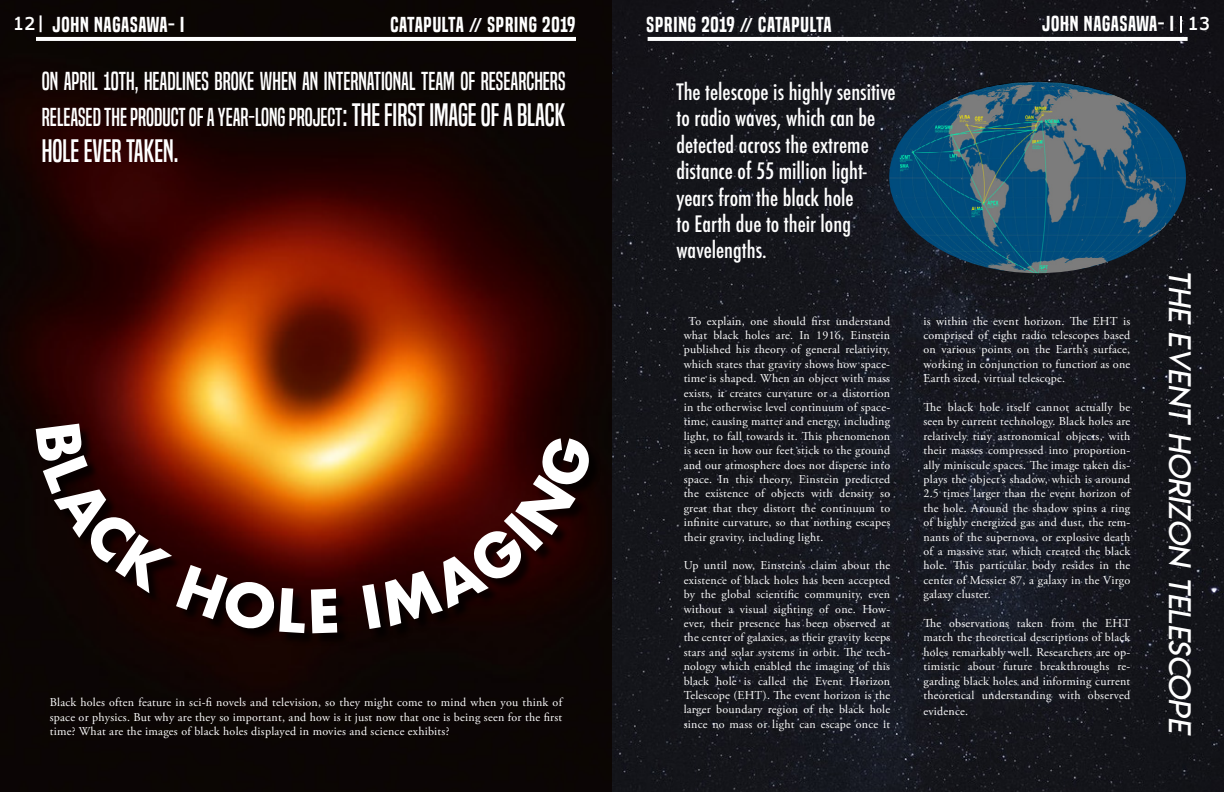
<style>
.page{position:relative;width:1224px;height:792px;background:#fff}
.page>*{position:absolute;margin:0;border:0;box-sizing:border-box;transform-origin:0 0}
.t1{font:italic 30px "Lemon Milklight";color:#fff;scale:1.06 1}
.t2{font:30px "Built Titling Rg";color:#fff}
.t3{font:24px/36px "Built Titling Rg";color:#fff}
.t4{font:500 condensed 22px/26.4px "Futura";color:#fff}
.t5{font:20px "Built Titling Sb";letter-spacing:.035em;color:#fff;scale:1.05 1}
.t6{font:700 18px "AP Hont";color:#fff}
.t7{font:12px/14.4px "Adobe Garamond Pro";letter-spacing:.02em;color:#fff;text-align:justify}
.s1{font-family:"Bebas Neue"}
.s2{font-size:30px}
</style>
<div class="page">
<img style="left:0;top:0;width:612px;height:792px">
<div style="left:37px;top:425px;width:564px;height:221px;background:#000;opacity:.75"></div>
<hr style="left:36px;top:37px;width:540px;height:4px;background:#fff">
<svg style="left:40px;top:15px;width:2px;height:17px"></svg>
<img style="left:612px;top:0;width:612px;height:792px">
<img style="left:889px;top:81px;width:297px;height:192px">
<hr style="left:648px;top:37px;width:540px;height:4px;background:#fff">
<svg style="left:1180px;top:16px;width:2px;height:17px"></svg>
<svg style="left:36px;top:424px;width:301px;height:209px;background:#542007"></svg>
<svg style="left:362px;top:433px;width:232px;height:196px;background:#401002"></svg>
<h3 class="t5" style="left:53px;top:12px;width:127px">JOHN NAGASAWA- I</h3>
<h3 class="t5" style="left:1042px;top:12px;width:127px">JOHN NAGASAWA- I</h3>
<h3 class="t6" style="left:13px;top:11px;width:24px">12</h3>
<h3 class="t5" style="left:390px;top:12px;width:178px">CATAPULTA <span class="s1">//</span> SPRING 2019</h3>
<h3 class="t5" style="left:647px;top:12px;width:178px">SPRING 2019 <span class="s1">//</span> CATAPULTA</h3>
<h3 class="t6" style="left:1187px;top:11px;width:24px">13</h3>
<h2 class="t3" style="left:42px;top:63px;width:525px">ON APRIL 10TH, HEADLINES BROKE WHEN AN INTERNATIONAL TEAM OF RESEARCHERS<br>RELEASED THE PRODUCT OF A YEAR-LONG PROJECT<span class="s2">: THE FIRST IMAGE OF A BLACK</span></h2>
<h1 class="t2" style="left:42px;top:133px;width:138px">HOLE EVER TAKEN.</h1>
<p class="t7" style="left:50px;top:696px;width:514px">Black holes often feature in sci-fi novels and television, so they might come to mind when you think of space or physics. But why are they so important, and how is it just now that one is being seen for the first time? What are the images of black holes displayed in movies and science exhibits?</p>
<h3 class="t4" style="left:676px;top:79px;width:221px">The telescope is highly sensitive to radio waves, which can be detected across the extreme distance of 55 million light&shy;years from the black hole<br>to Earth due to their long wavelengths.</h3>
<p class="t7" style="left:684px;top:314px;width:208px;text-indent:5px">To explain, one should first understand what black holes are. In 1916, Einstein published his theory of general relativity, which states that gravity shows how space&shy;time is shaped. When an object with mass exists, it creates curvature or a distortion in the otherwise level continuum of space&shy;time, causing matter and energy, including light, to fall towards it. This phenomenon is seen in how our feet stick to the ground and our atmosphere does not disperse into space. In this theory, Einstein predicted the existence of objects with density so great that they distort the continuum to infinite curvature, so that nothing escapes their gravity, including light.</p>
<p class="t7" style="left:684px;top:559px;width:208px">Up until now, Einstein’s claim about the existence of black holes has been accepted by the global scientific community, even without a visual sighting of one. How&shy;ever, their presence has been observed at the center of galaxies, as their gravity keeps stars and solar systems in orbit. The tech&shy;nology which enabled the imaging of this black hole is called the Event Horizon Telescope (EHT). The event horizon is the larger boundary region of the black hole since no mass or light can escape once it</p>
<p class="t7" style="left:924px;top:314px;width:208px">is within the event horizon. The EHT is comprised of eight radio telescopes based on various points on the Earth’s surface, working in conjunction to function as one Earth sized, virtual telescope.</p>
<p class="t7" style="left:924px;top:400px;width:208px">The black hole itself cannot actually be seen by current technology. Black holes are relatively tiny astronomical objects, with their masses compressed into proportion&shy;ally miniscule spaces. The image taken dis&shy;plays the object’s shadow, which is around 2.5 times larger than the event horizon of the hole. Around the shadow spins a ring of highly energized gas and dust, the rem&shy;nants of the supernova, or explosive death of a massive star, which created the black hole. This particular body resides in the center of Messier 87, a galaxy in the Virgo galaxy cluster.</p>
<p class="t7" style="left:924px;top:616px;width:208px">The observations taken from the EHT match the theoretical descriptions of black holes remarkably well. Researchers are op&shy;timistic about future breakthroughs re&shy;garding black holes and informing current theoretical understanding with observed</p>
<p class="t7" style="left:924px;top:704px;width:46px">evidence.</p>
<h1 class="t1" style="left:1198px;top:269px;width:444px;rotate:90deg">THE EVENT HoRIZON TELESCOPE</h1>
</div>
